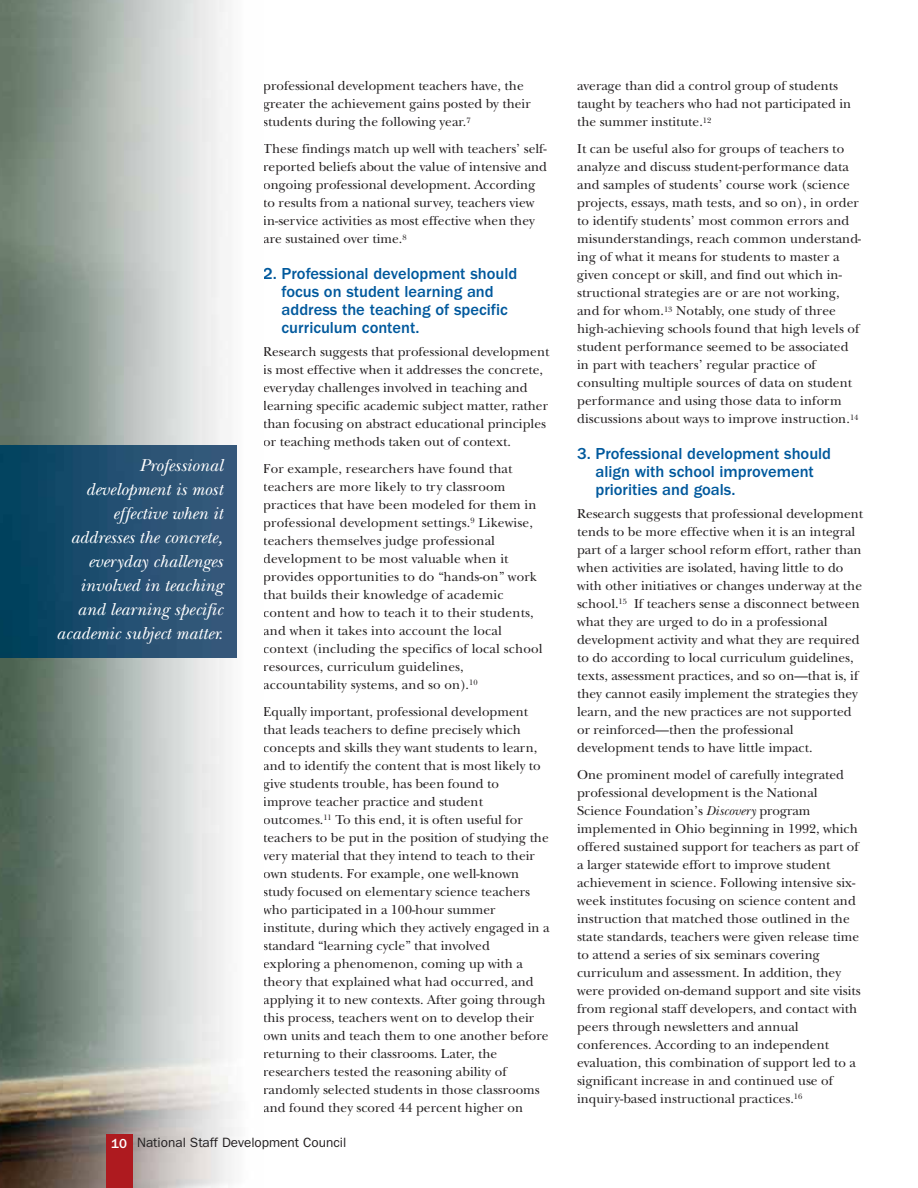
<style>
.page{position:relative;width:918px;height:1188px;background:#fff}
.page>*{position:absolute;margin:0;border:0;box-sizing:border-box;transform-origin:0 0}
.t1{font:italic 18px/24px "New Baskerville";color:#fff;text-align:right}
.t2{font:500 16.5px/18px "Franklin Gothic LT";color:#00599d}
.t3{font:13.5px/18px "New Baskerville";color:#231f20}
.t4{font:13.5px "Franklin Gothic LT";color:#231f20}
.s1{font-weight:500;color:#fff}
.s2{font-style:italic}
</style>
<div class="page">
<img style="left:0;top:0;width:237px;height:1188px">
<div style="left:106px;top:1134px;width:27px;height:54px;background:#ae1a1f"></div>
<img style="left:0;top:446px;width:236px;height:212px">
<h1 class="t1" style="left:56px;top:455px;width:168px">Professional development is most effective when it addresses the concrete, everyday challenges involved in teaching and learning specific academic subject matter.</h1>
<p class="t3" style="left:263px;top:78px;width:269px">professional development teachers have, the greater the achievement gains posted by their students during the following year.<sup>7</sup></p>
<p class="t3" style="left:263px;top:141px;width:285px">These findings match up well with teachers’ self&shy;reported beliefs about the value of intensive and ongoing professional development. According to results from a national survey, teachers view in-service activities as most effective when they are sustained over time.<sup>8</sup></p>
<p class="t2" style="left:282px;top:266px;width:237px;text-indent:-18px">2. Professional development should focus on student learning and address the teaching of specific curriculum content.</p>
<p class="t3" style="left:263px;top:344px;width:288px">Research suggests that professional development is most effective when it addresses the concrete, everyday challenges involved in teaching and learning specific academic subject matter, rather than focusing on abstract educational principles or teaching methods taken out of context.</p>
<p class="t3" style="left:263px;top:461px;width:281px">For example, researchers have found that teachers are more likely to try classroom practices that have been modeled for them in professional development settings.<sup>9</sup> Likewise, teachers themselves judge professional development to be most valuable when it provides opportunities to do “hands-on” work that builds their knowledge of academic content and how to teach it to their students, and when it takes into account the local context (including the specifics of local school resources, curriculum guidelines, accountability systems, and so on).<sup>10</sup></p>
<p class="t3" style="left:263px;top:704px;width:288px">Equally important, professional development that leads teachers to define precisely which concepts and skills they want students to learn, and to identify the content that is most likely to give students trouble, has been found to improve teacher practice and student outcomes.<sup>11</sup> To this end, it is often useful for teachers to be put in the position of studying the very material that they intend to teach to their own students. For example, one well-known study focused on elementary science teachers who participated in a 100-hour summer institute, during which they actively engaged in a standard “learning cycle” that involved exploring a phenomenon, coming up with a theory that explained what had occurred, and applying it to new contexts. After going through this process, teachers went on to develop their own units and teach them to one another before returning to their classrooms. Later, the researchers tested the reasoning ability of randomly selected students in those classrooms and found they scored 44 percent higher on</p>
<p class="t4" style="left:111px;top:1138px;width:237px"><span class="s1">10</span> National Staff Development Council</p>
<p class="t3" style="left:577px;top:78px;width:276px">average than did a control group of students taught by teachers who had not participated in the summer institute.<sup>12</sup></p>
<p class="t3" style="left:577px;top:141px;width:286px">It can be useful also for groups of teachers to analyze and discuss student-performance data and samples of students’ course work (science projects, essays, math tests, and so on), in order to identify students’ most common errors and misunderstandings, reach common understand&shy;ing of what it means for students to master a given concept or skill, and find out which in&shy;structional strategies are or are not working, and for whom.<sup>13</sup> Notably, one study of three high-achieving schools found that high levels of student performance seemed to be associated in part with teachers’ regular practice of consulting multiple sources of data on student performance and using those data to inform discussions about ways to improve instruction.<sup>14</sup></p>
<p class="t2" style="left:595px;top:446px;width:237px;text-indent:-18px">3. Professional development should align with school improvement priorities and goals.</p>
<p class="t3" style="left:577px;top:506px;width:288px">Research suggests that professional development tends to be more effective when it is an integral part of a larger school reform effort, rather than when activities are isolated, having little to do with other initiatives or changes underway at the school.<sup>15</sup> If teachers sense a disconnect between what they are urged to do in a professional development activity and what they are required to do according to local curriculum guidelines, texts, assessment practices, and so on—that is, if they cannot easily implement the strategies they learn, and the new practices are not supported or reinforced—then the professional development tends to have little impact.</p>
<p class="t3" style="left:577px;top:767px;width:285px">One prominent model of carefully integrated professional development is the National Science Foundation’s <span class="s2">Discovery</span> program implemented in Ohio beginning in 1992, which offered sustained support for teachers as part of a larger statewide effort to improve student achievement in science. Following intensive six&shy;week institutes focusing on science content and instruction that matched those outlined in the state standards, teachers were given release time to attend a series of six seminars covering curriculum and assessment. In addition, they were provided on-demand support and site visits from regional staff developers, and contact with peers through newsletters and annual conferences. According to an independent evaluation, this combination of support led to a significant increase in and continued use of inquiry-based instructional practices.<sup>16</sup></p>
</div>
